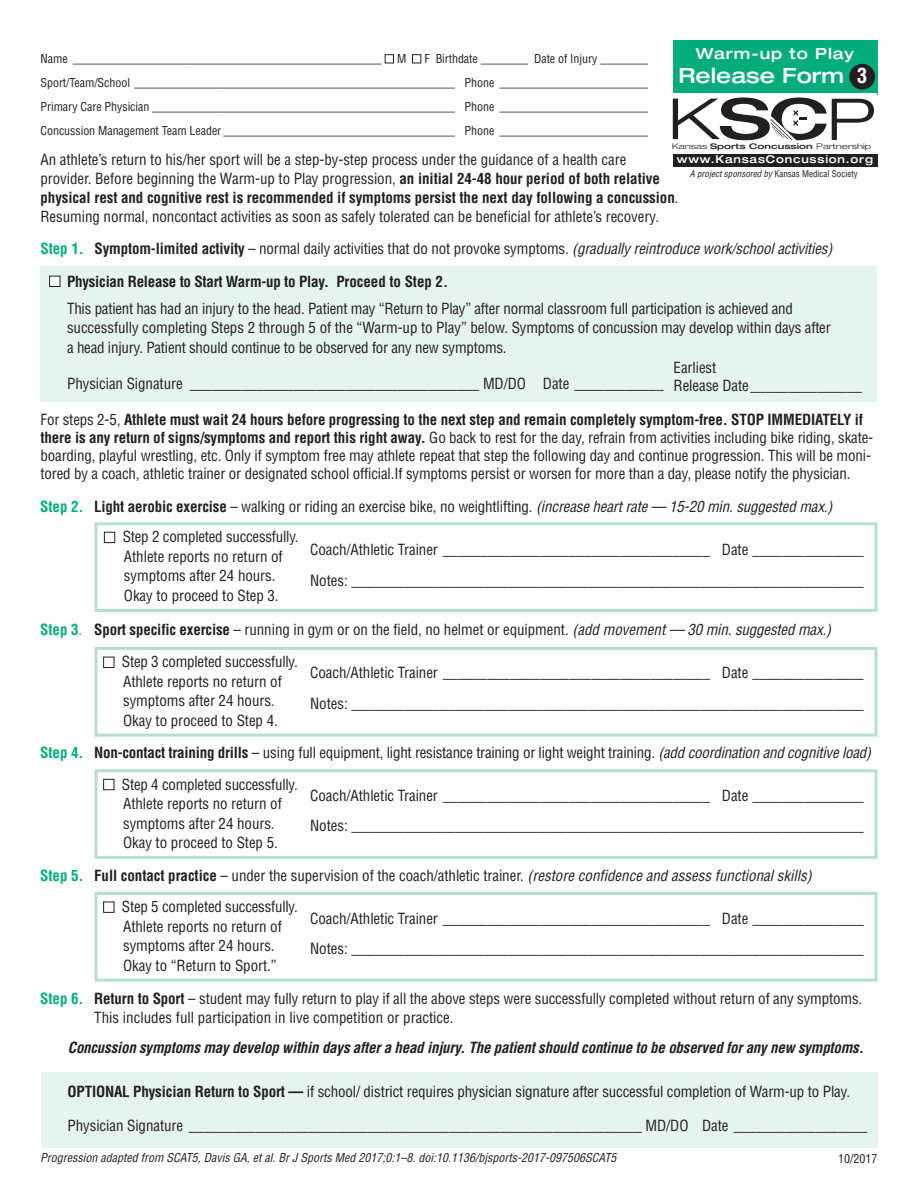
<style>
.page{position:relative;width:918px;height:1188px;background:#fff}
.page>*{position:absolute;margin:0;border:0;box-sizing:border-box;transform-origin:0 0}
.t1{font:500 expanded 21px "Helvetica Neue";color:#fff}
.t2{font:500 expanded 15.45px "Helvetica Neue";letter-spacing:.06em;color:#fff}
.t3{font:condensed 15px/19.5px "Helvetica";letter-spacing:-.01em;color:#231f20}
.t4{font:italic 700 condensed 15px "Helvetica";letter-spacing:-.015em;color:#231f20}
.t5{font:condensed 12px/24px "Helvetica";letter-spacing:-.005em;color:#231f20;text-align:justify}
.t6{font:italic condensed 12px "Helvetica";color:#231f20}
.t7{font:500 expanded 10.8px "Helvetica Neue";letter-spacing:.075em;color:#fff}
.t8{font:condensed 9px "Helvetica";color:#231f20}
.t9{font:300 expanded 7.65px "Helvetica Neue";color:#231f20;scale:1.25 1}
.s1{color:#fff}
.s2{font-family:"Helvetica";font-weight:700;font-stretch:condensed;font-size:20.4px}
.s3{font-weight:500}
.s4{font-style:italic}
.s5{font-weight:700}
.s6{font-weight:700;color:#00ac7c}
.s7{color:#00ac7c}
</style>
<div class="page">
<div style="left:95px;top:892px;width:783px;height:90px;border:3px solid #b7dfd0"></div>
<div style="left:95px;top:769px;width:783px;height:90px;border:3px solid #b7dfd0"></div>
<div style="left:95px;top:647px;width:783px;height:90px;border:3px solid #b7dfd0"></div>
<div style="left:95px;top:522px;width:783px;height:90px;border:3px solid #b7dfd0"></div>
<div style="left:40px;top:266px;width:837px;height:136px;background:#e5f4ee"></div>
<div style="left:673px;top:40px;width:205px;height:55px;background:#00ac7c"></div>
<div style="left:669px;top:94px;width:208px;height:57px;background:#fff"></div>
<svg style="left:673px;top:97px;width:201px;height:43px"></svg>
<div style="left:673px;top:154px;width:205px;height:12px;background:#231f20"></div>
<div style="left:849px;top:64px;width:26px;height:26px;background:#231f20;border-radius:50%"></div>
<div style="left:41px;top:1072px;width:837px;height:76px;background:#e5f4ee"></div>
<p class="t5" style="left:41px;top:47px;width:609px">Name ____________________________________________________ <span class="s1">■</span> M <span class="s1">■</span> F Birthdate ________ Date of Injury ________ Sport/Team/School ______________________________________________________ Phone _________________________ Primary Care Physician ___________________________________________________ Phone _________________________ Concussion Management Team Leader _______________________________________ Phone _________________________</p>
<p class="t2" style="left:696px;top:48px;width:160px">Warm-up to Play</p>
<h1 class="t1" style="left:679px;top:68px;width:190px">Release Form <span class="s2">3</span></h1>
<p class="t9" style="left:672px;top:144px;width:161px">Kansas <span class="s3">Sports Concussion</span> Partnership</p>
<p class="t7" style="left:677px;top:155px;width:198px">www.KansasConcussion.org</p>
<p class="t8" style="left:690px;top:168px;width:169px"><span class="s4">A project sponsored by</span> Kansas Medical Society</p>
<p class="t3" style="left:41px;top:151px;width:640px;line-height:18.8px">An athlete’s return to his/her sport will be a step-by-step process under the guidance of a health care provider. Before beginning the Warm-up to Play progression, <span class="s5">an initial 24-48 hour period of both relative physical rest and cognitive rest is recommended if symptoms persist the next day following a concussion</span>.<br>Resuming normal, noncontact activities as soon as safely tolerated can be beneficial for athlete’s recovery.</p>
<p class="t3" style="left:41px;top:239px;width:793px"><span class="s6">Step 1.</span> <span class="s5">Symptom-limited activity</span> – normal daily activities that do not provoke symptoms. <span class="s4">(gradually reintroduce work/school activities)</span></p>
<p class="t3" style="left:67px;top:268px;width:727px;line-height:27px;text-indent:-18px"><span class="s1">■</span> <span class="s5">Physician Release to Start Warm-up to Play. Proceed to Step 2.<br></span>This patient has had an injury to the head. Patient may “Return to Play” after normal classroom full participation is achieved and</p>
<p class="t3" style="left:67px;top:318px;width:765px">successfully completing Steps 2 through 5 of the “Warm-up to Play” below. Symptoms of concussion may develop within days after a head injury. Patient should continue to be observed for any new symptoms.</p>
<p class="t3" style="left:67px;top:374px;width:598px">Physician Signature _______________________________________ MD/DO Date ____________</p>
<p class="t3" style="left:674px;top:358px;width:190px;line-height:18px">Earliest<br>Release Date_______________</p>
<p class="t3" style="left:40px;top:410px;width:834px;line-height:18px">For steps 2-5, <span class="s5">Athlete must wait 24 hours before progressing to the next step and remain completely symptom-free. STOP IMMEDIATELY if there is any return of signs/symptoms and report this right away.</span> Go back to rest for the day, refrain from activities including bike riding, skate&shy;boarding, playful wrestling, etc. Only if symptom free may athlete repeat that step the following day and continue progression. This will be moni&shy;tored by a coach, athletic trainer or designated school official.If symptoms persist or worsen for more than a day, please notify the physician.</p>
<p class="t3" style="left:40px;top:497px;width:794px"><span class="s6">Step 2.</span> <span class="s5">Light aerobic exercise</span> – walking or riding an exercise bike, no weightlifting. <span class="s4">(increase heart rate — 15-20 min. suggested max.)</span></p>
<p class="t3" style="left:310px;top:534px;width:555px;line-height:30.8px">Coach/Athletic Trainer ____________________________________ Date _______________<br>Notes: _____________________________________________________________________</p>
<p class="t3" style="left:40px;top:620px;width:792px"><span class="s6">Step 3</span><span class="s7">.</span> <span class="s5">Sport specific exercise</span> – running in gym or on the field, no helmet or equipment. <span class="s4">(add movement — 30 min. suggested max.)</span></p>
<p class="t3" style="left:310px;top:657px;width:555px;line-height:30.8px">Coach/Athletic Trainer ____________________________________ Date _______________<br>Notes: _____________________________________________________________________</p>
<p class="t3" style="left:40px;top:743px;width:832px"><span class="s6">Step 4.</span> <span class="s5">Non-contact training drills</span> – using full equipment, light resistance training or light weight training. <span class="s4">(add coordination and cognitive load)</span></p>
<p class="t3" style="left:310px;top:780px;width:555px;line-height:30.8px">Coach/Athletic Trainer ____________________________________ Date _______________<br>Notes: _____________________________________________________________________</p>
<p class="t3" style="left:40px;top:866px;width:773px"><span class="s6">Step 5.</span> <span class="s5">Full contact practice</span> – under the supervision of the coach/athletic trainer. <span class="s4">(restore confidence and assess functional skills)</span></p>
<p class="t3" style="left:310px;top:903px;width:555px;line-height:30.8px">Coach/Athletic Trainer ____________________________________ Date _______________<br>Notes: _____________________________________________________________________</p>
<p class="t3" style="left:94px;top:989px;width:770px;line-height:18.8px;text-indent:-54px"><span class="s6">Step 6.</span> <span class="s5">Return to Sport</span> – student may fully return to play if all the above steps were successfully completed without return of any symptoms.<br>This includes full participation in live competition or practice.</p>
<p class="t4" style="left:68px;top:1039px;width:797px">Concussion symptoms may develop within days after a head injury. The patient should continue to be observed for any new symptoms.</p>
<p class="t3" style="left:104px;top:528px;width:196px;text-align:center"><span class="s1">■</span> Step 2 completed successfully.<br>Athlete reports no return of symptoms after 24 hours.<br>Okay to proceed to Step 3.</p>
<p class="t3" style="left:103px;top:652px;width:196px;text-align:center"><span class="s1">■</span> Step 3 completed successfully.<br>Athlete reports no return of symptoms after 24 hours.<br>Okay to proceed to Step 4.</p>
<p class="t3" style="left:103px;top:775px;width:196px;text-align:center"><span class="s1">■</span> Step 4 completed successfully.<br>Athlete reports no return of symptoms after 24 hours.<br>Okay to proceed to Step 5.</p>
<p class="t3" style="left:103px;top:897px;width:196px;text-align:center"><span class="s1">■</span> Step 5 completed successfully.<br>Athlete reports no return of symptoms after 24 hours.<br>Okay to “Return to Sport.”</p>
<p class="t3" style="left:68px;top:1082px;width:784px"><span class="s5">OPTIONAL Physician Return to Sport —</span> if school/ district requires physician signature after successful completion of Warm-up to Play.</p>
<p class="t3" style="left:68px;top:1116px;width:801px">Physician Signature _____________________________________________________________ MD/DO Date __________________</p>
<p class="t6" style="left:40px;top:1151px;width:578px">Progression adapted from SCAT5, Davis GA, et al. Br J Sports Med 2017;0:1–8. doi:10.1136/bjsports-2017-097506SCAT5</p>
<p class="t5" style="left:838px;top:1146px;width:41px">10/2017</p>
</div>
